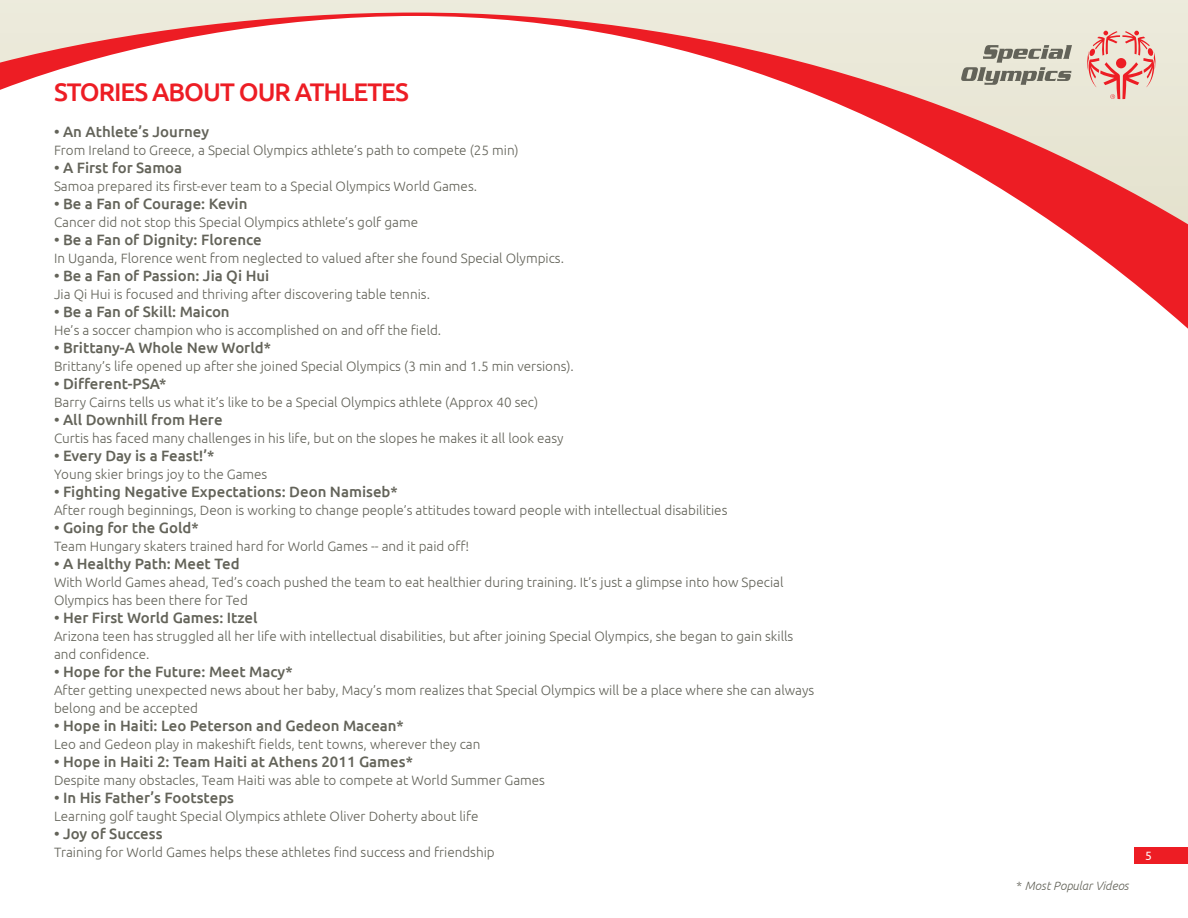
<style>
.page{position:relative;width:1188px;height:918px;background:#fff}
.page>*{position:absolute;margin:0;border:0;box-sizing:border-box;transform-origin:0 0}
.t1{font:500 25.5px "Ubuntu";letter-spacing:-.04em;color:#ed1d24}
.t2{font:500 15px "Ubuntu";color:#636359}
.t3{font:300 13.5px/18px "Ubuntu";color:#636359}
.t4{font:italic 300 12px "Ubuntu";color:#636359}
.t5{font:12px "Ubuntu";color:#fff}
.s1{font-style:normal}
</style>
<div class="page">
<div style="left:1134px;top:848px;width:54px;height:16px;background:#ed1d24"></div>
<svg style="left:1055px;top:224px;width:133px;height:105px"></svg>
<svg style="left:0;top:0;width:1188px;height:224px"></svg>
<svg style="left:1086px;top:31px;width:71px;height:68px;background:#eab7ac"></svg>
<svg style="left:961px;top:45px;width:111px;height:40px;background:#b9b8aa"></svg>
<h1 class="t1" style="left:54px;top:75px;width:356px">STORIES ABOUT OUR ATHLETES</h1>
<p class="t2" style="left:54px;top:123px;width:157px">• An Athlete’s Journey</p>
<p class="t3" style="left:54px;top:141px;width:466px">From Ireland to Greece, a Special Olympics athlete’s path to compete (25 min)</p>
<p class="t2" style="left:54px;top:159px;width:130px">• A First for Samoa</p>
<p class="t3" style="left:54px;top:177px;width:425px">Samoa prepared its first-ever team to a Special Olympics World Games.</p>
<p class="t2" style="left:54px;top:195px;width:195px">• Be a Fan of Courage: Kevin</p>
<p class="t3" style="left:54px;top:213px;width:366px">Cancer did not stop this Special Olympics athlete’s golf game</p>
<p class="t2" style="left:54px;top:231px;width:209px">• Be a Fan of Dignity: Florence</p>
<p class="t3" style="left:54px;top:249px;width:512px">In Uganda, Florence went from neglected to valued after she found Special Olympics.</p>
<p class="t2" style="left:54px;top:267px;width:217px">• Be a Fan of Passion: Jia Qi Hui</p>
<p class="t3" style="left:54px;top:285px;width:377px">Jia Qi Hui is focused and thriving after discovering table tennis.</p>
<p class="t2" style="left:54px;top:303px;width:177px">• Be a Fan of Skill: Maicon</p>
<p class="t3" style="left:54px;top:321px;width:389px">He’s a soccer champion who is accomplished on and off the field.</p>
<p class="t2" style="left:54px;top:339px;width:219px">• Brittany-A Whole New World*</p>
<p class="t3" style="left:54px;top:357px;width:521px">Brittany’s life opened up after she joined Special Olympics (3 min and 1.5 min versions).</p>
<p class="t2" style="left:54px;top:375px;width:114px">• Different-PSA*</p>
<p class="t3" style="left:54px;top:393px;width:486px">Barry Cairns tells us what it’s like to be a Special Olympics athlete (Approx 40 sec)</p>
<p class="t2" style="left:54px;top:411px;width:170px">• All Downhill from Here</p>
<p class="t3" style="left:54px;top:429px;width:511px">Curtis has faced many challenges in his life, but on the slopes he makes it all look easy</p>
<p class="t2" style="left:54px;top:447px;width:162px">• Every Day is a Feast!’*</p>
<p class="t3" style="left:54px;top:465px;width:215px">Young skier brings joy to the Games</p>
<p class="t2" style="left:54px;top:483px;width:345px">• Fighting Negative Expectations: Deon Namiseb*</p>
<p class="t3" style="left:54px;top:501px;width:675px">After rough beginnings, Deon is working to change people’s attitudes toward people with intellectual disabilities</p>
<p class="t2" style="left:54px;top:519px;width:146px">• Going for the Gold*</p>
<p class="t3" style="left:54px;top:537px;width:417px">Team Hungary skaters trained hard for World Games -- and it paid off!</p>
<p class="t2" style="left:54px;top:555px;width:187px">• A Healthy Path: Meet Ted</p>
<p class="t3" style="left:54px;top:573px;width:731px">With World Games ahead, Ted’s coach pushed the team to eat healthier during training. It’s just a glimpse into how Special<br>Olympics has been there for Ted</p>
<p class="t2" style="left:54px;top:609px;width:205px">• Her First World Games: Itzel</p>
<p class="t3" style="left:54px;top:627px;width:741px">Arizona teen has struggled all her life with intellectual disabilities, but after joining Special Olympics, she began to gain skills and confidence.</p>
<p class="t2" style="left:54px;top:663px;width:240px">• Hope for the Future: Meet Macy*</p>
<p class="t3" style="left:54px;top:681px;width:762px">After getting unexpected news about her baby, Macy’s mom realizes that Special Olympics will be a place where she can always belong and be accepted</p>
<p class="t2" style="left:54px;top:717px;width:351px">• Hope in Haiti: Leo Peterson and Gedeon Macean*</p>
<p class="t3" style="left:54px;top:735px;width:428px">Leo and Gedeon play in makeshift fields, tent towns, wherever they can</p>
<p class="t2" style="left:54px;top:753px;width:360px">• Hope in Haiti 2: Team Haiti at Athens 2011 Games*</p>
<p class="t3" style="left:54px;top:771px;width:493px">Despite many obstacles, Team Haiti was able to compete at World Summer Games</p>
<p class="t2" style="left:54px;top:789px;width:182px">• In His Father’s Footsteps</p>
<p class="t3" style="left:54px;top:807px;width:426px">Learning golf taught Special Olympics athlete Oliver Doherty about life</p>
<p class="t2" style="left:54px;top:825px;width:110px">• Joy of Success</p>
<p class="t3" style="left:54px;top:843px;width:442px">Training for World Games helps these athletes find success and friendship</p>
<p class="t4" style="left:1017px;top:878px;width:114px"><span class="s1">*</span> Most Popular Videos</p>
<p class="t5" style="left:1145px;top:849px;width:8px">5</p>
</div>
